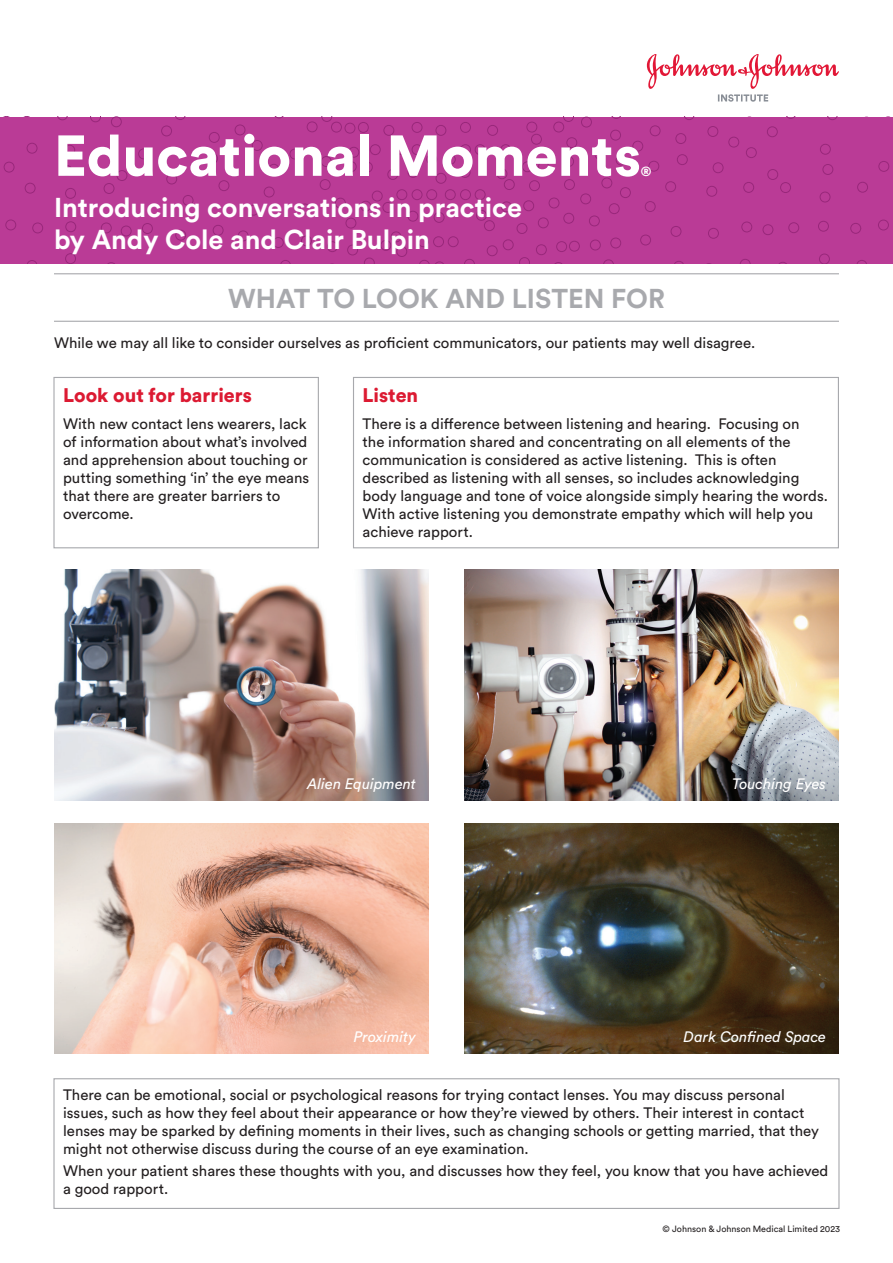
<style>
.page{position:relative;width:893px;height:1263px;background:#fff}
.page>*{position:absolute;margin:0;border:0;box-sizing:border-box;transform-origin:0 0}
.t1{font:900 57px "Circular Std";color:#fff}
.t2{font:700 27px/32.4px "Circular Std";color:#fff}
.t3{font:700 27px "Circular Std";color:#a8a9ad}
.t4{font:900 19.5px "Circular Std";color:#dc1a32}
.t5{font:15px/18px "Circular Std";color:#231f20}
.t6{font:italic 15px "Circular Std";color:#fff}
.t7{font:900 13.05px "Circular Std";color:#fff}
.t8{font:9px "Circular Std";color:#231f20}
</style>
<div class="page">
<div style="left:0;top:117px;width:893px;height:147px;background:#ba3b96"></div>
<img style="left:54px;top:570px;width:375px;height:230px">
<img style="left:54px;top:823px;width:375px;height:231px">
<img style="left:464px;top:570px;width:375px;height:230px">
<img style="left:464px;top:823px;width:375px;height:231px">
<div style="left:53px;top:377px;width:266px;height:171px;border:1px solid #a8a9ad"></div>
<div style="left:353px;top:377px;width:486px;height:171px;border:1px solid #a8a9ad"></div>
<div style="left:53px;top:1078px;width:786px;height:131px;border:1px solid #a8a9ad"></div>
<svg style="left:647px;top:54px;width:192px;height:48px"></svg>
<hr style="left:54px;top:321px;width:785px;height:1px;background:#a8a9ad">
<hr style="left:54px;top:273px;width:785px;height:1px;background:#a8a9ad">
<h1 class="t1" style="left:54px;top:118px;width:588px">Educational Moments</h1>
<p class="t7" style="left:641px;top:163px;width:12px">®</p>
<h2 class="t2" style="left:54px;top:190px;width:469px">Introducing conversations in practice by Andy Cole and Clair Bulpin</h2>
<h2 class="t3" style="left:228px;top:281px;width:438px">WHAT TO LOOK AND LISTEN FOR</h2>
<p class="t5" style="left:54px;top:334px;width:703px">While we may all like to consider ourselves as proficient communicators, our patients may well disagree.</p>
<h3 class="t4" style="left:63px;top:382px;width:190px">Look out for barriers</h3>
<p class="t5" style="left:63px;top:414px;width:248px">With new contact lens wearers, lack of information about what’s involved and apprehension about touching or putting something ‘in’ the eye means that there are greater barriers to overcome.</p>
<h3 class="t4" style="left:363px;top:382px;width:57px">Listen</h3>
<p class="t5" style="left:363px;top:414px;width:467px">There is a difference between listening and hearing. Focusing on<br>the information shared and concentrating on all elements of the communication is considered as active listening. This is often described as listening with all senses, so includes acknowledging body language and tone of voice alongside simply hearing the words.<br>With active listening you demonstrate empathy which will help you achieve rapport.</p>
<p class="t6" style="left:308px;top:774px;width:110px">Alien Equipment</p>
<p class="t6" style="left:354px;top:1028px;width:64px">Proximity</p>
<p class="t6" style="left:732px;top:774px;width:96px">Touching Eyes</p>
<p class="t6" style="left:684px;top:1028px;width:144px">Dark Confined Space</p>
<p class="t5" style="left:63px;top:1085px;width:757px">There can be emotional, social or psychological reasons for trying contact lenses. You may discuss personal issues, such as how they feel about their appearance or how they’re viewed by others. Their interest in contact lenses may be sparked by defining moments in their lives, such as changing schools or getting married, that they might not otherwise discuss during the course of an eye examination.</p>
<p class="t5" style="left:63px;top:1162px;width:767px">When your patient shares these thoughts with you, and discusses how they feel, you know that you have achieved a good rapport.</p>
<p class="t8" style="left:662px;top:1223px;width:179px">© Johnson &amp; Johnson Medical Limited 2023</p>
</div>
